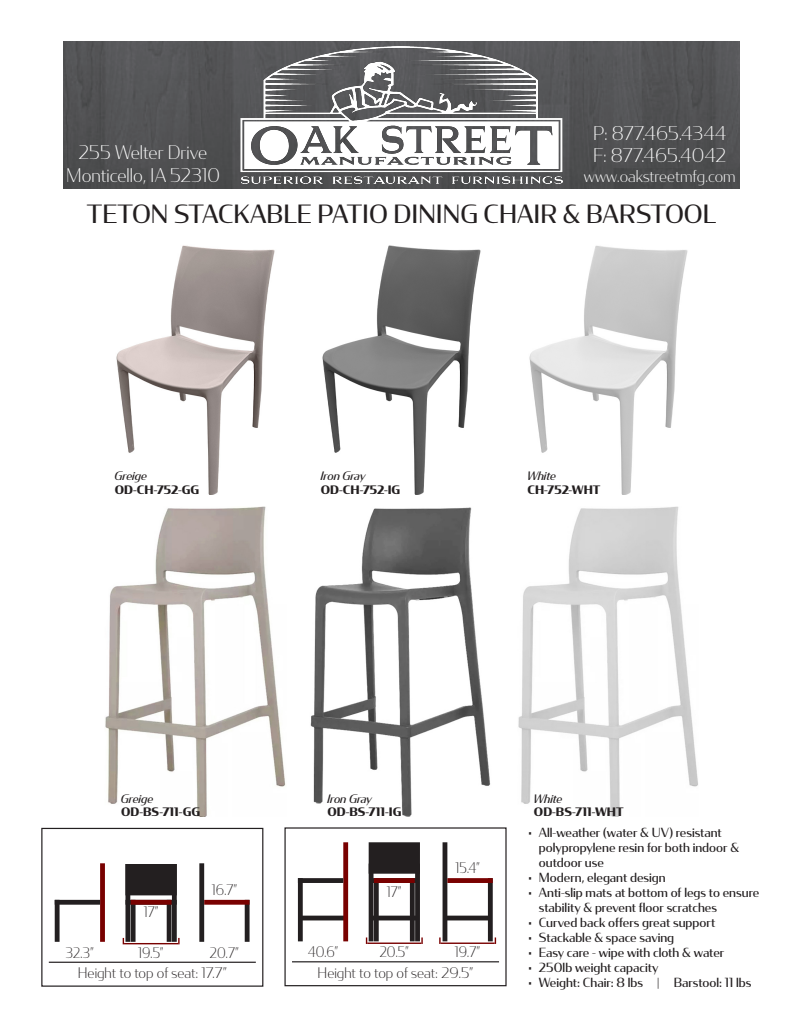
<style>
.page{position:relative;width:803px;height:1028px;background:#fff}
.page>*{position:absolute;margin:0;border:0;box-sizing:border-box;transform-origin:0 0}
.t1{font:25px "Condor";color:#231f20}
.t2{font:200 18.75px/22.5px "Condor";color:#fff;text-align:center}
.t3{font:200 16.25px "Condor";color:#fff}
.t4{font:200 14.5px "Condor";color:#231f20;scale:.9 1}
.t5{font:200 14.5px "Condor";color:#231f20}
.t6{font:12.5px/15px "Condor";color:#231f20}
.t7{font:700 11.62px "Condor";color:#231f20}
.t8{font:italic 11.62px "Condor";color:#231f20}
</style>
<div class="page">
<img style="left:310px;top:507px;width:181px;height:309px">
<img style="left:116px;top:245px;width:159px;height:249px">
<img style="left:322px;top:245px;width:159px;height:249px">
<div style="left:125px;top:899px;width:52px;height:5px;background:#461212"></div>
<img style="left:64px;top:41px;width:675px;height:148px">
<img style="left:240px;top:46px;width:322px;height:138px">
<div style="left:125px;top:864px;width:52px;height:31px;background:#231f20"></div>
<hr style="left:245px;top:899px;width:4px;height:42px;background:#231f20">
<div style="left:199px;top:863px;width:5px;height:78px;background:#231f20"></div>
<div style="left:204px;top:899px;width:45px;height:5px;background:#790100"></div>
<div style="left:100px;top:863px;width:5px;height:78px;background:#790100"></div>
<div style="left:55px;top:899px;width:45px;height:5px;background:#231f20"></div>
<div style="left:55px;top:899px;width:5px;height:42px;background:#231f20"></div>
<div style="left:125px;top:864px;width:5px;height:77px;background:#231f20"></div>
<div style="left:172px;top:864px;width:5px;height:77px;background:#231f20"></div>
<img style="left:518px;top:506px;width:180px;height:310px">
<hr style="left:49px;top:961px;width:207px;height:1px;background:#231f20">
<div style="left:41px;top:827px;width:222px;height:159px;border:1px solid #231f20"></div>
<hr style="left:124px;top:943px;width:54px;height:1px;background:#790100">
<div style="left:300px;top:915px;width:46px;height:5px;background:#231f20"></div>
<hr style="left:131px;top:899px;width:4px;height:42px;background:#231f20">
<hr style="left:167px;top:899px;width:4px;height:42px;background:#231f20">
<div style="left:131px;top:899px;width:40px;height:5px;background:#790100"></div>
<div style="left:368px;top:842px;width:52px;height:31px;background:#231f20"></div>
<hr style="left:488px;top:878px;width:4px;height:63px;background:#231f20">
<div style="left:442px;top:842px;width:5px;height:99px;background:#231f20"></div>
<div style="left:447px;top:878px;width:45px;height:5px;background:#790100"></div>
<div style="left:343px;top:842px;width:5px;height:99px;background:#790100"></div>
<div style="left:298px;top:878px;width:45px;height:5px;background:#231f20"></div>
<div style="left:298px;top:878px;width:5px;height:63px;background:#231f20"></div>
<div style="left:368px;top:863px;width:5px;height:78px;background:#231f20"></div>
<div style="left:415px;top:863px;width:5px;height:78px;background:#231f20"></div>
<hr style="left:292px;top:961px;width:207px;height:1px;background:#231f20">
<hr style="left:367px;top:942px;width:54px;height:1px;background:#790100">
<svg style="left:421px;top:937px;width:2px;height:6px"></svg>
<hr style="left:374px;top:878px;width:4px;height:63px;background:#231f20">
<hr style="left:410px;top:878px;width:4px;height:63px;background:#231f20">
<div style="left:374px;top:878px;width:40px;height:5px;background:#790100"></div>
<img style="left:105px;top:506px;width:181px;height:310px">
<div style="left:371px;top:915px;width:46px;height:5px;background:#231f20"></div>
<div style="left:445px;top:915px;width:45px;height:5px;background:#231f20"></div>
<hr style="left:440px;top:942px;width:54px;height:1px;background:#790100">
<svg style="left:494px;top:937px;width:2px;height:6px"></svg>
<img style="left:529px;top:245px;width:159px;height:249px">
<p class="t2" style="left:66px;top:141px;width:155px">255 Welter Drive<br>Monticello, IA 52310</p>
<p class="t2" style="left:593px;top:121px;width:135px">P: 877.465.4344</p>
<p class="t2" style="left:593px;top:143px;width:135px">F: 877.465.4042</p>
<p class="t3" style="left:584px;top:165px;width:153px">www.oakstreetmfg.com</p>
<p class="t1" style="left:87px;top:198px;width:630px">TETON STACKABLE PATIO DINING CHAIR &amp; BARSTOOL</p>
<p class="t8" style="left:115px;top:468px;width:34px">Greige</p>
<p class="t7" style="left:115px;top:482px;width:86px">OD-CH-752-GG</p>
<p class="t8" style="left:321px;top:468px;width:46px">Iron Gray</p>
<p class="t7" style="left:321px;top:482px;width:81px">OD-CH-752-IG</p>
<p class="t8" style="left:527px;top:468px;width:30px">White</p>
<p class="t7" style="left:527px;top:482px;width:74px">CH-752-WHT</p>
<p class="t8" style="left:121px;top:790px;width:34px">Greige</p>
<p class="t7" style="left:121px;top:804px;width:80px">OD-BS-711-GG</p>
<p class="t8" style="left:327px;top:790px;width:46px">Iron Gray</p>
<p class="t7" style="left:327px;top:804px;width:76px">OD-BS-711-IG</p>
<p class="t8" style="left:534px;top:790px;width:30px">White</p>
<p class="t7" style="left:534px;top:804px;width:91px">OD-BS-711-WHT</p>
<p class="t4" style="left:144px;top:903px;width:18px">17”</p>
<p class="t4" style="left:212px;top:881px;width:30px">16.7”</p>
<p class="t4" style="left:66px;top:943px;width:33px">32.3”</p>
<p class="t4" style="left:138px;top:943px;width:30px">19.5”</p>
<p class="t4" style="left:210px;top:943px;width:34px">20.7”</p>
<p class="t5" style="left:78px;top:963px;width:151px">Height to top of seat: 17.7”</p>
<p class="t4" style="left:387px;top:882px;width:18px">17”</p>
<p class="t4" style="left:455px;top:858px;width:29px">15.4”</p>
<p class="t4" style="left:307px;top:943px;width:36px">40.6”</p>
<p class="t4" style="left:379px;top:943px;width:34px">20.5”</p>
<p class="t4" style="left:455px;top:943px;width:30px">19.7”</p>
<p class="t5" style="left:317px;top:963px;width:157px">Height to top of seat: 29.5”</p>
<p class="t6" style="left:539px;top:824px;width:202px;text-indent:-11px">• All-weather (water &amp; UV) resistant polypropylene resin for both indoor &amp; outdoor use</p>
<p class="t6" style="left:527px;top:869px;width:139px">• Modern, elegant design</p>
<p class="t6" style="left:539px;top:884px;width:222px;text-indent:-11px">• Anti-slip mats at bottom of legs to ensure stability &amp; prevent floor scratches</p>
<p class="t6" style="left:527px;top:914px;width:189px">• Curved back offers great support</p>
<p class="t6" style="left:527px;top:929px;width:148px">• Stackable &amp; space saving</p>
<p class="t6" style="left:527px;top:944px;width:198px">• Easy care - wipe with cloth &amp; water</p>
<p class="t6" style="left:527px;top:959px;width:132px">• 250lb weight capacity</p>
<p class="t6" style="left:527px;top:974px;width:225px">• Weight: Chair: 8 lbs | Barstool: 11 lbs</p>
</div>
